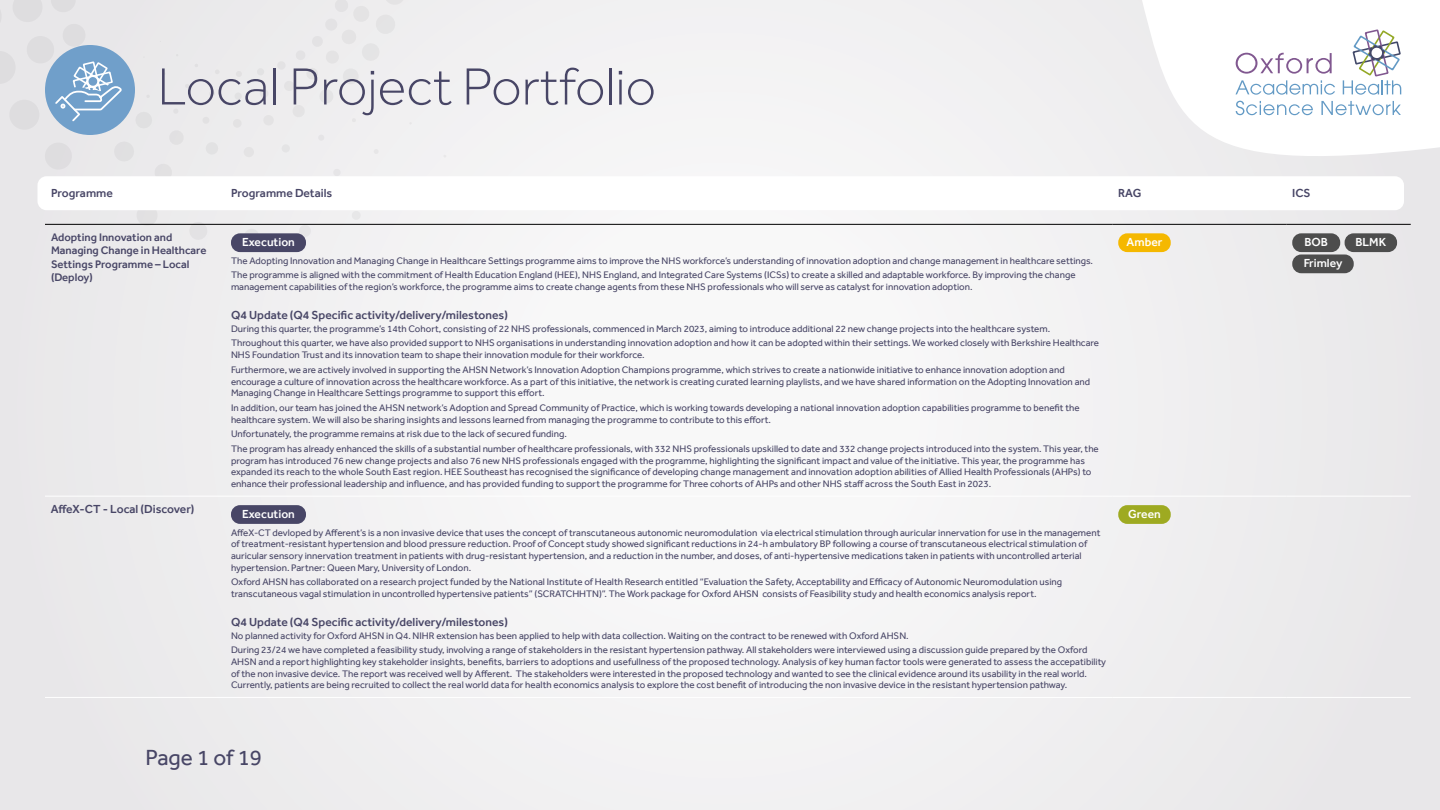
<style>
.page{position:relative;width:1440px;height:810px;background:#f1f1f2}
.page>*{position:absolute;margin:0;border:0;box-sizing:border-box;transform-origin:0 0}
.t1{font:300 54px "Effra";color:#484666}
.t2{font:22.5px "Effra";color:#484666}
.t3{font:500 12px "Effra";color:#484666}
.t4{font:500 12px "Effra";color:#fff}
.t5{font:500 11.25px/13.5px "Effra";color:#484666}
.t6{font:9.75px/11.7px "Effra";color:#484666}
</style>
<div class="page">
<div style="left:244px;top:229px;width:15px;height:15px;background:#e4e4e5;border-radius:50%"></div>
<svg style="left:299px;top:225px;width:12px;height:12px"></svg>
<svg style="left:334px;top:169px;width:6px;height:7px"></svg>
<div style="left:244px;top:147px;width:10px;height:10px;background:#e4e3e4;border-radius:50%"></div>
<svg style="left:318px;top:135px;width:6px;height:5px"></svg>
<svg style="left:282px;top:145px;width:8px;height:7px"></svg>
<div style="left:233px;top:119px;width:9px;height:9px;background:#e3e2e3;border-radius:50%"></div>
<div style="left:234px;top:92px;width:8px;height:8px;background:#e2e2e3;border-radius:50%"></div>
<svg style="left:236px;top:71px;width:6px;height:6px"></svg>
<svg style="left:257px;top:0;width:154px;height:125px"></svg>
<svg style="left:1142px;top:0;width:298px;height:156px;fill:#fff"></svg>
<svg style="left:1236px;top:53px;width:96px;height:21px"></svg>
<svg style="left:1236px;top:80px;width:99px;height:15px"></svg>
<svg style="left:1236px;top:101px;width:77px;height:14px"></svg>
<svg style="left:1321px;top:101px;width:80px;height:14px"></svg>
<svg style="left:1343px;top:29px;width:58px;height:66px"></svg>
<div style="left:38px;top:176px;width:1366px;height:34px;background:#fff;border-radius:9px"></div>
<hr style="left:45px;top:224px;width:180px;height:1px;background:#000">
<hr style="left:225px;top:224px;width:887px;height:1px;background:#000">
<hr style="left:1112px;top:224px;width:174px;height:1px;background:#000">
<hr style="left:1286px;top:224px;width:125px;height:1px;background:#000">
<hr style="left:45px;top:496px;width:180px;height:1px;background:#fff">
<hr style="left:225px;top:496px;width:887px;height:1px;background:#fff">
<hr style="left:1112px;top:496px;width:174px;height:1px;background:#fff">
<hr style="left:1286px;top:496px;width:125px;height:1px;background:#fff">
<hr style="left:45px;top:697px;width:180px;height:1px;background:#fff">
<hr style="left:225px;top:697px;width:887px;height:1px;background:#fff">
<hr style="left:1112px;top:697px;width:174px;height:1px;background:#fff">
<hr style="left:1286px;top:697px;width:125px;height:1px;background:#fff">
<div style="left:231px;top:233px;width:75px;height:19px;background:#484666;border-radius:9px"></div>
<div style="left:1118px;top:233px;width:53px;height:19px;background:#f5b800;border-radius:9px"></div>
<div style="left:1292px;top:233px;width:48px;height:19px;background:#4d4d4d;border-radius:9px"></div>
<div style="left:1345px;top:233px;width:52px;height:19px;background:#4d4d4d;border-radius:9px"></div>
<div style="left:1292px;top:254px;width:62px;height:19px;background:#4d4d4d;border-radius:9px"></div>
<div style="left:231px;top:505px;width:75px;height:19px;background:#484666;border-radius:9px"></div>
<div style="left:1118px;top:505px;width:53px;height:19px;background:#9eaa21;border-radius:9px"></div>
<svg style="left:0;top:0;width:220px;height:240px"></svg>
<h1 class="t1" style="left:157px;top:54px;width:500px">Local Project Portfolio</h1>
<p class="t3" style="left:51px;top:186px;width:63px">Programme</p>
<p class="t3" style="left:231px;top:186px;width:103px">Programme Details</p>
<p class="t3" style="left:1118px;top:186px;width:25px">RAG</p>
<p class="t3" style="left:1292px;top:186px;width:20px">ICS</p>
<p class="t5" style="left:51px;top:230px;width:157px">Adopting Innovation and<br>Managing Change in Healthcare<br>Settings Programme – Local (Deploy)</p>
<p class="t4" style="left:242px;top:235px;width:54px">Execution</p>
<p class="t4" style="left:1127px;top:235px;width:37px">Amber</p>
<p class="t4" style="left:1304px;top:235px;width:25px">BOB</p>
<p class="t4" style="left:1355px;top:235px;width:32px">BLMK</p>
<p class="t4" style="left:1304px;top:256px;width:40px">Frimley</p>
<p class="t6" style="left:231px;top:253px;width:864px;line-height:14.7px">The Adopting Innovation and Managing Change in Healthcare Settings programme aims to improve the NHS workforce’s understanding of innovation adoption and change management in healthcare settings.<br>The programme is aligned with the commitment of Health Education England (HEE), NHS England, and Integrated Care Systems (ICSs) to create a skilled and adaptable workforce. By improving the change</p>
<p class="t6" style="left:231px;top:281px;width:743px">management capabilities of the region’s workforce, the programme aims to create change agents from these NHS professionals who will serve as catalyst for innovation adoption.</p>
<p class="t3" style="left:231px;top:308px;width:278px">Q4 Update (Q4 Specific activity/delivery/milestones)</p>
<p class="t6" style="left:231px;top:321px;width:870px;line-height:14.7px">During this quarter, the programme’s 14th Cohort, consisting of 22 NHS professionals, commenced in March 2023, aiming to introduce additional 22 new change projects into the healthcare system.<br>Throughout this quarter, we have also provided support to NHS organisations in understanding innovation adoption and how it can be adopted within their settings. We worked closely with Berkshire Healthcare</p>
<p class="t6" style="left:231px;top:347px;width:835px;line-height:14.7px">NHS Foundation Trust and its innovation team to shape their innovation module for their workforce.<br>Furthermore, we are actively involved in supporting the AHSN Network’s Innovation Adoption Champions programme, which strives to create a nationwide initiative to enhance innovation adoption and</p>
<p class="t6" style="left:231px;top:375px;width:861px">encourage a culture of innovation across the healthcare workforce. As a part of this initiative, the network is creating curated learning playlists, and we have shared information on the Adopting Innovation and<br>Managing Change in Healthcare Settings programme to support this effort.</p>
<p class="t6" style="left:231px;top:402px;width:850px">In addition, our team has joined the AHSN network’s Adoption and Spread Community of Practice, which is working towards developing a national innovation adoption capabilities programme to benefit the healthcare system. We will also be sharing insights and lessons learned from managing the programme to contribute to this effort.</p>
<p class="t6" style="left:231px;top:427px;width:869px;line-height:14.7px">Unfortunately, the programme remains at risk due to the lack of secured funding.<br>The program has already enhanced the skills of a substantial number of healthcare professionals, with 332 NHS professionals upskilled to date and 332 change projects introduced into the system. This year, the</p>
<p class="t6" style="left:231px;top:455px;width:862px">program has introduced 76 new change projects and also 76 new NHS professionals engaged with the programme, highlighting the significant impact and value of the initiative. This year, the programme has expanded its reach to the whole South East region. HEE Southeast has recognised the significance of developing change management and innovation adoption abilities of Allied Health Professionals (AHPs) to enhance their professional leadership and influence, and has provided funding to support the programme for Three cohorts of AHPs and other NHS staff across the South East in 2023.</p>
<p class="t3" style="left:51px;top:502px;width:145px">AffeX-CT - Local (Discover)</p>
<p class="t4" style="left:242px;top:507px;width:54px">Execution</p>
<p class="t6" style="left:231px;top:526px;width:871px">AffeX-CT devloped by Afferent’s is a non invasive device that uses the concept of transcutaneous autonomic neuromodulation via electrical stimulation through auricular innervation for use in the management of treatment-resistant hypertension and blood pressure reduction. Proof of Concept study showed significant reductions in 24-h ambulatory BP following a course of transcutaneous electrical stimulation of auricular sensory innervation treatment in patients with drug-resistant hypertension, and a reduction in the number, and doses, of anti-hypertensive medications taken in patients with uncontrolled arterial hypertension. Partner: Queen Mary, University of London.</p>
<p class="t6" style="left:231px;top:576px;width:833px">Oxford AHSN has collaborated on a research project funded by the National Institute of Health Research entitled “Evaluation the Safety, Acceptability and Efficacy of Autonomic Neuromodulation using transcutaneous vagal stimulation in uncontrolled hypertensive patients” (SCRATCHHTN)”. The Work package for Oxford AHSN consists of Feasibility study and health economics analysis report.</p>
<p class="t3" style="left:231px;top:615px;width:278px">Q4 Update (Q4 Specific activity/delivery/milestones)</p>
<p class="t6" style="left:231px;top:628px;width:858px;line-height:14.7px">No planned activity for Oxford AHSN in Q4. NIHR extension has been applied to help with data collection. Waiting on the contract to be renewed with Oxford AHSN.<br>During 23/24 we have completed a feasibility study, involving a range of stakeholders in the resistant hypertension pathway. All stakeholders were interviewed using a discussion guide prepared by the Oxford</p>
<p class="t6" style="left:231px;top:656px;width:877px">AHSN and a report highlighting key stakeholder insights, benefits, barriers to adoptions and usefullness of the proposed technology. Analysis of key human factor tools were generated to assess the accepatibility of the non invasive device. The report was received well by Afferent. The stakeholders were interested in the proposed technology and wanted to see the clinical evidence around its usability in the real world.<br>Currently, patients are being recruited to collect the real world data for health economics analysis to explore the cost benefit of introducing the non invasive device in the resistant hypertension pathway.</p>
<p class="t4" style="left:1128px;top:507px;width:34px">Green</p>
<h2 class="t2" style="left:146px;top:744px;width:118px">Page 1 of 19</h2>
</div>
